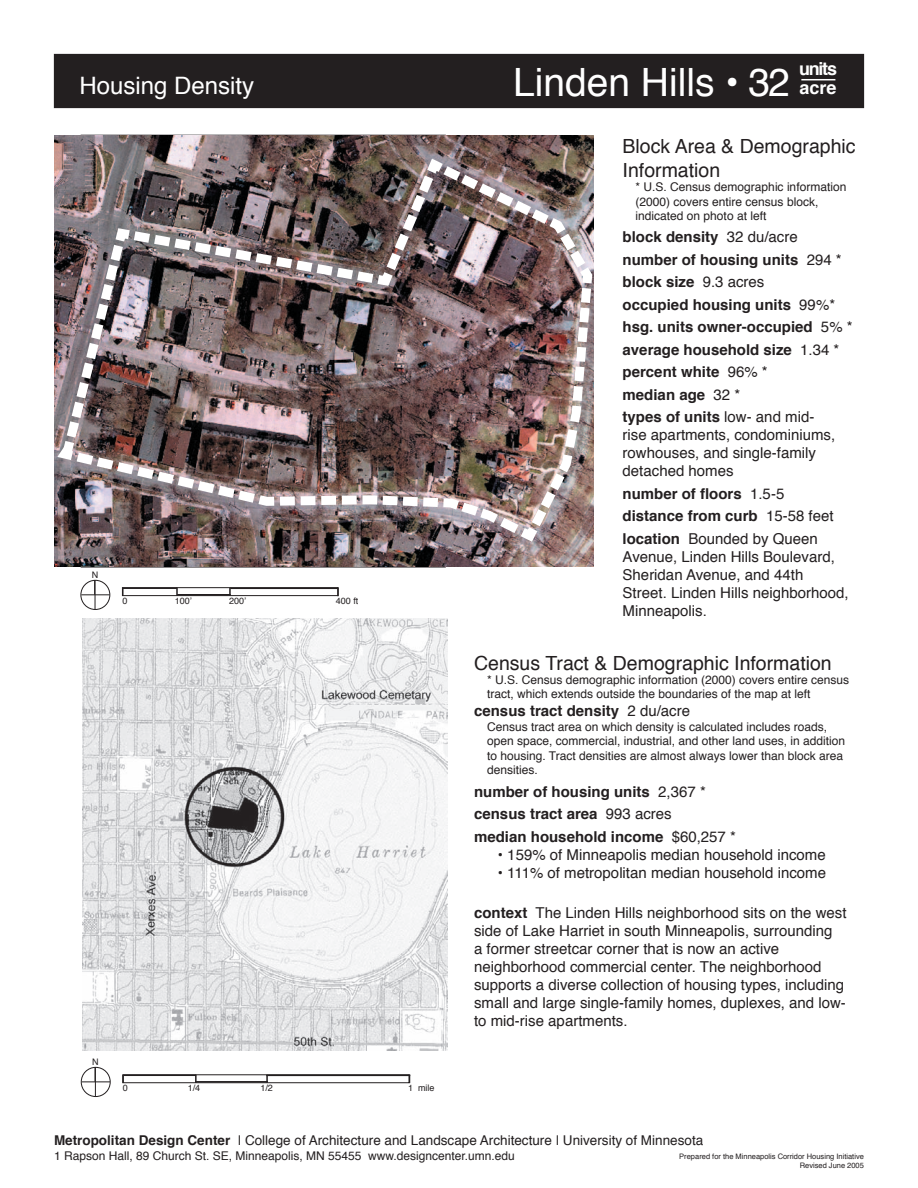
<style>
.page{position:relative;width:918px;height:1188px;background:#fff}
.page>*{position:absolute;margin:0;border:0;box-sizing:border-box;transform-origin:0 0}
.t1{font:39px "Helvetica";color:#fff}
.t2{font:24px "Helvetica";color:#fff}
.t3{font:19.5px/23.4px "Helvetica";color:#231f20}
.t4{font:700 18px/19.5px "Helvetica";letter-spacing:-.07em;color:#fff}
.t5{font:15px/18px "Helvetica";color:#231f20}
.t6{font:700 15px/22.5px "Helvetica";color:#231f20}
.t7{font:13.5px "Helvetica";color:#231f20}
.t8{font:12px/14.4px "Helvetica";color:#231f20}
.t9{font:9px "Helvetica";color:#231f20}
.t10{font:7.5px/9px "Helvetica";color:#231f20;text-align:right}
.s1{font-weight:400}
.s2{font-weight:700}
</style>
<div class="page">
<div style="left:54px;top:54px;width:810px;height:54px;background:#231f20"></div>
<hr style="left:801px;top:79px;width:34px;height:1px;background:#fff">
<div style="left:123px;top:1075px;width:286px;height:8px;border:1px solid #231f20"></div>
<svg style="left:122px;top:1075px;width:2px;height:8px"></svg>
<hr style="left:123px;top:1075px;width:73px;height:1px;background:#231f20">
<hr style="left:195px;top:1081px;width:73px;height:2px;background:#231f20">
<svg style="left:266px;top:1076px;width:2px;height:7px"></svg>
<hr style="left:266px;top:1075px;width:144px;height:1px;background:#231f20">
<div style="left:81px;top:1067px;width:29px;height:30px;border:1px solid #231f20;border-radius:50%"></div>
<svg style="left:82px;top:1067px;width:28px;height:29px"></svg>
<div style="left:122px;top:587px;width:216px;height:9px;border:1px solid #231f20"></div>
<svg style="left:122px;top:588px;width:2px;height:8px"></svg>
<hr style="left:123px;top:587px;width:54px;height:2px;background:#231f20">
<svg style="left:176px;top:588px;width:2px;height:8px"></svg>
<hr style="left:177px;top:594px;width:54px;height:2px;background:#231f20">
<svg style="left:229px;top:588px;width:2px;height:7px"></svg>
<hr style="left:230px;top:588px;width:108px;height:1px;background:#231f20">
<svg style="left:337px;top:588px;width:2px;height:8px"></svg>
<div style="left:81px;top:580px;width:29px;height:30px;border:1px solid #231f20;border-radius:50%"></div>
<svg style="left:81px;top:580px;width:29px;height:29px"></svg>
<img style="left:83px;top:619px;width:364px;height:432px">
<img style="left:54px;top:135px;width:539px;height:432px">
<img style="left:56px;top:156px;width:538px;height:385px">
<h2 class="t2" style="left:79px;top:70px;width:176px">Housing Density</h2>
<p class="t9" style="left:92px;top:569px;width:8px">N</p>
<p class="t9" style="left:122px;top:595px;width:7px">0</p>
<p class="t9" style="left:175px;top:595px;width:19px">100ʼ</p>
<p class="t9" style="left:229px;top:595px;width:19px">200ʼ</p>
<p class="t9" style="left:336px;top:595px;width:24px">400 ft</p>
<p class="t9" style="left:92px;top:1056px;width:8px">N</p>
<p class="t9" style="left:123px;top:1082px;width:7px">0</p>
<p class="t9" style="left:188px;top:1082px;width:14px">1/4</p>
<p class="t9" style="left:260px;top:1082px;width:14px">1/2</p>
<p class="t9" style="left:408px;top:1082px;width:28px">1 mile</p>
<h1 class="t1" style="left:513px;top:56px;width:278px">Linden Hills • 32</h1>
<p class="t4" style="left:799px;top:60px;width:39px">units acre</p>
<h3 class="t3" style="left:623px;top:136px;width:235px">Block Area &amp; Demographic<br>Information</h3>
<p class="t8" style="left:636px;top:181px;width:212px">* U.S. Census demographic information (2000) covers entire census block, indicated on photo at left</p>
<p class="t6" style="left:623px;top:227px;width:232px">block density <span class="s1">32 du/acre </span>number of housing units <span class="s1">294 * </span>block size <span class="s1">9.3 acres<br></span>occupied housing units <span class="s1">99%* </span>hsg. units owner-occupied <span class="s1">5% * </span>average household size <span class="s1">1.34 * </span>percent white <span class="s1">96% *<br></span>median age <span class="s1">32 *<br></span>types of units <span class="s1">low- and mid-</span></p>
<p class="t5" style="left:623px;top:427px;width:214px">rise apartments, condominiums, rowhouses, and single-family detached homes</p>
<p class="t6" style="left:623px;top:483px;width:212px">number of floors <span class="s1">1.5-5 </span>distance from curb <span class="s1">15-58 feet </span>location <span class="s1">Bounded by Queen</span></p>
<p class="t5" style="left:623px;top:549px;width:227px">Avenue, Linden Hills Boulevard,<br>Sheridan Avenue, and 44th<br>Street. Linden Hills neighborhood,<br>Minneapolis.</p>
<h3 class="t3" style="left:474px;top:652px;width:359px">Census Tract &amp; Demographic Information</h3>
<p class="t8" style="left:487px;top:673px;width:364px">* U.S. Census demographic information (2000) covers entire census tract, which extends outside the boundaries of the map at left</p>
<p class="t6" style="left:474px;top:701px;width:217px">census tract density <span class="s1">2 du/acre</span></p>
<p class="t8" style="left:487px;top:720px;width:360px">Census tract area on which density is calculated includes roads, open space, commercial, industrial, and other land uses, in addition to housing. Tract densities are almost always lower than block area densities.</p>
<p class="t6" style="left:474px;top:781px;width:263px">number of housing units <span class="s1">2,367 * </span>census tract area <span class="s1">993 acres<br></span>median household income <span class="s1">$60,257 *</span></p>
<p class="t5" style="left:498px;top:846px;width:329px">• 159% of Minneapolis median household income</p>
<p class="t5" style="left:498px;top:864px;width:330px">• 111% of metropolitan median household income</p>
<p class="t5" style="left:474px;top:905px;width:374px"><span class="s2">context</span> The Linden Hills neighborhood sits on the west side of Lake Harriet in south Minneapolis, surrounding<br>a former streetcar corner that is now an active neighborhood commercial center. The neighborhood supports a diverse collection of housing types, including small and large single-family homes, duplexes, and low&shy;to mid-rise apartments.</p>
<p class="t7" style="left:54px;top:1132px;width:651px"><span class="s2">Metropolitan Design Center</span> | College of Architecture and Landscape Architecture | University of Minnesota</p>
<p class="t8" style="left:54px;top:1149px;width:462px">1 Rapson Hall, 89 Church St. SE, Minneapolis, MN 55455 www.designcenter.umn.edu</p>
<p class="t10" style="left:679px;top:1152px;width:186px">Prepared for the Minneapolis Corridor Housing Initiative<br>Revised June 2005</p>
</div>
